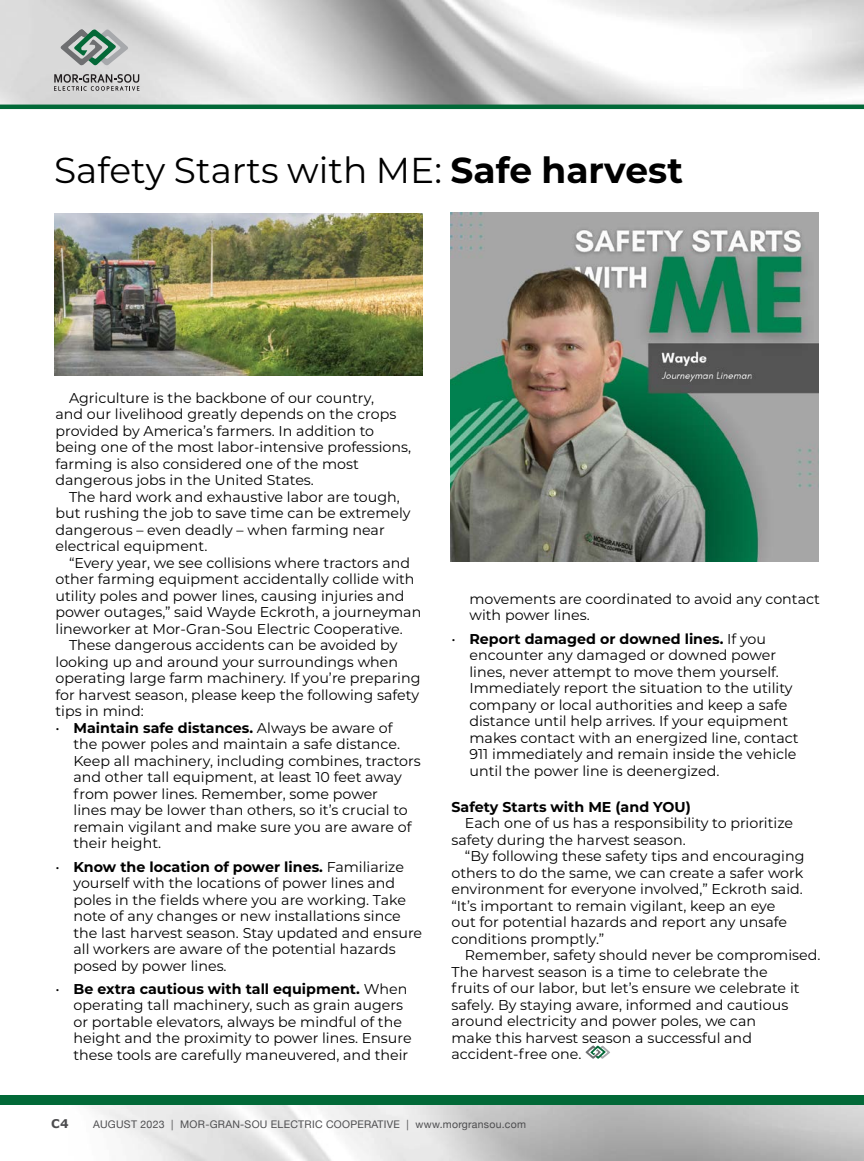
<style>
.page{position:relative;width:864px;height:1161px;background:#fff}
.page>*{position:absolute;margin:0;border:0;box-sizing:border-box;transform-origin:0 0}
.t1{font:36px "Montserrat";color:#000}
.t2{font:14.25px/16.5px "Montserrat";color:#000}
.t3{font:700 14.25px "Montserrat";color:#000}
.t4{font:700 12px "Verdana";color:#4d4d4f}
.t5{font:10.5px "Helvetica Neue";letter-spacing:.025em;color:#4d4d4f}
.s1{font-weight:700}
</style>
<div class="page">
<svg style="left:585px;top:1045px;width:25px;height:14px"></svg>
<img style="left:450px;top:212px;width:369px;height:350px">
<img style="left:54px;top:214px;width:369px;height:161px">
<img style="left:0;top:0;width:864px;height:105px">
<div style="left:0;top:1095px;width:864px;height:10px;background:#026938"></div>
<hr style="left:0;top:105px;width:864px;height:4px;background:#026938">
<svg style="left:54px;top:9px;width:86px;height:82px;background:#b5bbb9"></svg>
<h1 class="t1" style="left:54px;top:146px;width:631px">Safety Starts with ME: <span class="s1">Safe harvest</span></h1>
<p class="t2" style="left:56px;top:389px;width:357px;text-indent:13px">Agriculture is the backbone of our country,<br>and our livelihood greatly depends on the crops provided by America’s farmers. In addition to being one of the most labor-intensive professions, farming is also considered one of the most dangerous jobs in the United States.</p>
<p class="t2" style="left:56px;top:488px;width:357px;text-indent:13px">The hard work and exhaustive labor are tough, but rushing the job to save time can be extremely dangerous – even deadly – when farming near electrical equipment.</p>
<p class="t2" style="left:69px;top:554px;width:343px">“Every year, we see collisions where tractors and</p>
<p class="t2" style="left:56px;top:571px;width:361px">other farming equipment accidentally collide with</p>
<p class="t2" style="left:56px;top:587px;width:351px">utility poles and power lines, causing injuries and</p>
<p class="t2" style="left:56px;top:604px;width:367px">power outages,” said Wayde Eckroth, a journeyman</p>
<p class="t2" style="left:56px;top:620px;width:349px">lineworker at Mor-Gran-Sou Electric Cooperative.</p>
<p class="t2" style="left:69px;top:637px;width:330px">These dangerous accidents can be avoided by</p>
<p class="t2" style="left:56px;top:653px;width:344px">looking up and around your surroundings when</p>
<p class="t2" style="left:56px;top:670px;width:367px">operating large farm machinery. If you’re preparing</p>
<p class="t2" style="left:56px;top:686px;width:365px">for harvest season, please keep the following safety</p>
<p class="t2" style="left:56px;top:703px;width:90px">tips in mind:</p>
<p class="t2" style="left:74px;top:719px;width:349px;text-indent:-18px">• <span class="s1">Maintain safe distances.</span> Always be aware of<br>the power poles and maintain a safe distance.<br>Keep all machinery, including combines, tractors and other tall equipment, at least 10 feet away from power lines. Remember, some power<br>lines may be lower than others, so it’s crucial to remain vigilant and make sure you are aware of their height.</p>
<p class="t2" style="left:74px;top:858px;width:350px;text-indent:-18px">• <span class="s1">Know the location of power lines.</span> Familiarize yourself with the locations of power lines and poles in the fields where you are working. Take note of any changes or new installations since the last harvest season. Stay updated and ensure all workers are aware of the potential hazards posed by power lines.</p>
<p class="t2" style="left:74px;top:980px;width:340px;text-indent:-18px">• <span class="s1">Be extra cautious with tall equipment.</span> When operating tall machinery, such as grain augers or portable elevators, always be mindful of the height and the proximity to power lines. Ensure these tools are carefully maneuvered, and their</p>
<p class="t2" style="left:469px;top:590px;width:352px">movements are coordinated to avoid any contact with power lines.</p>
<p class="t2" style="left:469px;top:630px;width:331px;text-indent:-18px">• <span class="s1">Report damaged or downed lines.</span> If you encounter any damaged or downed power lines, never attempt to move them yourself.<br>Immediately report the situation to the utility company or local authorities and keep a safe distance until help arrives. If your equipment makes contact with an energized line, contact 911 immediately and remain inside the vehicle until the power line is deenergized.</p>
<p class="t3" style="left:451px;top:796px;width:241px">Safety Starts with ME (and YOU)</p>
<p class="t2" style="left:451px;top:814px;width:343px;text-indent:13px">Each one of us has a responsibility to prioritize safety during the harvest season.</p>
<p class="t2" style="left:451px;top:847px;width:355px;text-indent:13px">“By following these safety tips and encouraging others to do the same, we can create a safer work environment for everyone involved,” Eckroth said. “It’s important to remain vigilant, keep an eye<br>out for potential hazards and report any unsafe conditions promptly.”</p>
<p class="t2" style="left:451px;top:946px;width:370px;text-indent:13px">Remember, safety should never be compromised.<br>The harvest season is a time to celebrate the<br>fruits of our labor, but let’s ensure we celebrate it safely. By staying aware, informed and cautious around electricity and power poles, we can<br>make this harvest season a successful and accident-free one.</p>
<p class="t4" style="left:51px;top:1115px;width:19px">C4</p>
<p class="t5" style="left:93px;top:1116px;width:435px">AUGUST 2023 | MOR-GRAN-SOU ELECTRIC COOPERATIVE | www.morgransou.com</p>
</div>
